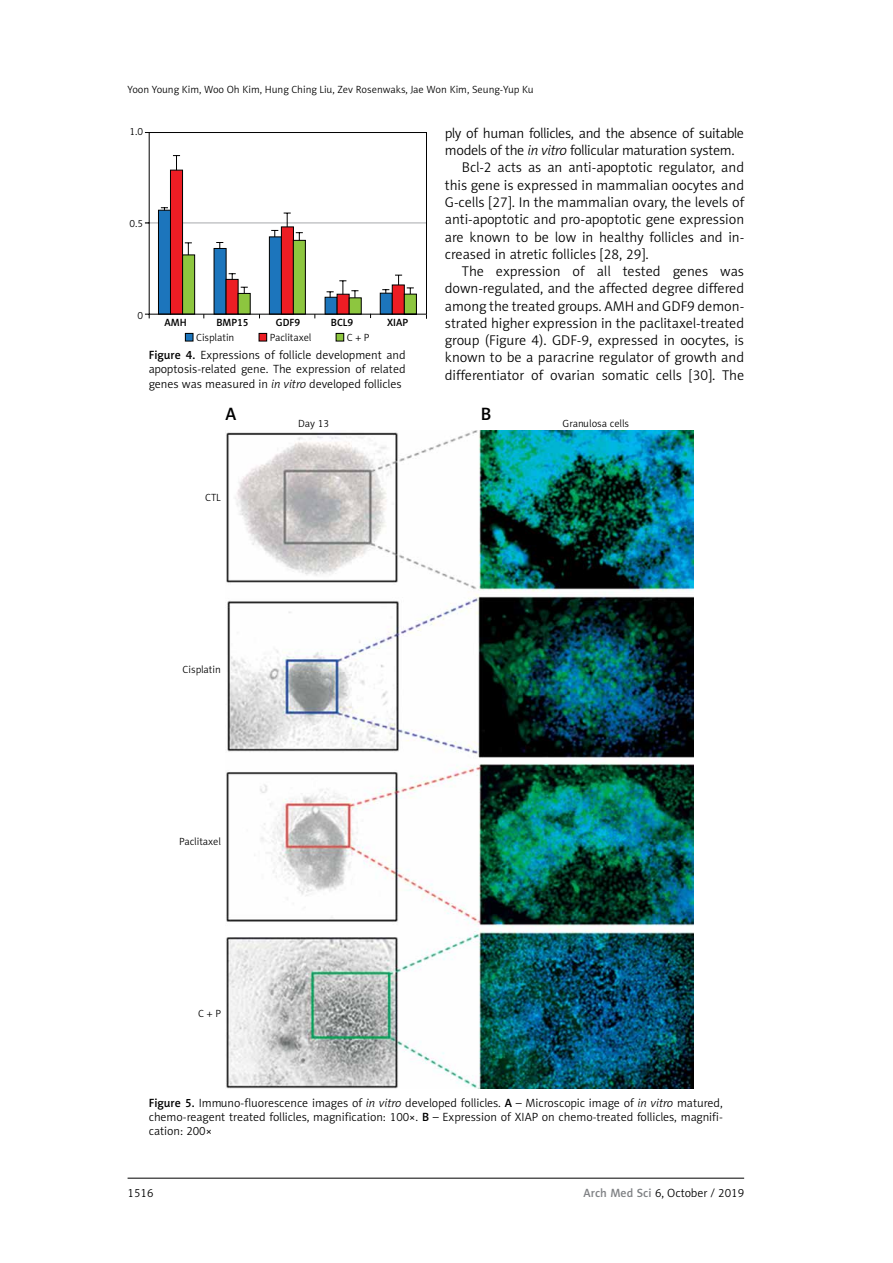
<style>
.page{position:relative;width:893px;height:1263px;background:#fff}
.page>*{position:absolute;margin:0;border:0;box-sizing:border-box;transform-origin:0 0}
.t1{font:18px "Naomi Sans EFN Medium";color:#000}
.t2{font:14.25px "Naomi Sans EFN Light";color:#000}
.t3{font:14.25px "Naomi Sans EFN Light";letter-spacing:-.02em;color:#000}
.t4{font:12px/14.4px "Naomi Sans EFN Light";color:#000;text-align:justify}
.t5{font:10.5px "Naomi Sans EFN Light";color:#000}
.t6{font:10.5px "Naomi Sans EFN Medium";color:#000}
.s1{font-family:"Naomi Sans EFN Medium"}
.s2{font-style:italic}
.s3{font-family:"Naomi Sans EFN Medium";color:#808285}
</style>
<div class="page">
<hr style="left:128px;top:1178px;width:616px;height:1px;background:#000">
<svg style="left:145px;top:132px;width:282px;height:183px"></svg>
<svg style="left:187px;top:333px;width:7px;height:8px"></svg>
<div style="left:185px;top:333px;width:8px;height:8px;border:1px solid #000"></div>
<svg style="left:258px;top:333px;width:10px;height:8px"></svg>
<div style="left:259px;top:333px;width:8px;height:8px;border:1px solid #000"></div>
<svg style="left:338px;top:335px;width:4px;height:4px"></svg>
<div style="left:336px;top:333px;width:8px;height:8px;border:1px solid #000"></div>
<img style="left:226px;top:430px;width:467px;height:659px">
<p class="t5" style="left:128px;top:83px;width:408px">Yoon Young Kim, Woo Oh Kim, Hung Ching Liu, Zev Rosenwaks, Jae Won Kim, Seung-Yup Ku</p>
<p class="t5" style="left:130px;top:126px;width:15px">1.0</p>
<p class="t5" style="left:130px;top:217px;width:15px">0.5</p>
<p class="t5" style="left:138px;top:309px;width:7px">0</p>
<p class="t6" style="left:164px;top:317px;width:24px">AMH</p>
<p class="t6" style="left:216px;top:317px;width:34px">BMP15</p>
<p class="t6" style="left:276px;top:317px;width:26px">GDF9</p>
<p class="t6" style="left:331px;top:317px;width:24px">BCL9</p>
<p class="t6" style="left:387px;top:317px;width:23px">XIAP</p>
<p class="t5" style="left:196px;top:332px;width:40px">Cisplatin</p>
<p class="t5" style="left:270px;top:332px;width:43px">Paclitaxel</p>
<p class="t5" style="left:347px;top:332px;width:24px">C + P</p>
<p class="t4" style="left:149px;top:347px;width:258px"><span class="s1">Figure 4.</span> Expressions of follicle development and apoptosis-related gene. The expression of related genes was measured in <span class="s2">in vitro</span> developed follicles</p>
<p class="t3" style="left:445px;top:125px;width:301px">ply of human follicles, and the absence of suitable</p>
<p class="t3" style="left:445px;top:142px;width:291px">models of the <span class="s2">in vitro</span> follicular maturation system.</p>
<p class="t2" style="left:462px;top:159px;width:284px">Bcl-2 acts as an anti-apoptotic regulator, and</p>
<p class="t2" style="left:445px;top:177px;width:301px">this gene is expressed in mammalian oocytes and</p>
<p class="t2" style="left:445px;top:194px;width:301px">G-cells [27]. In the mammalian ovary, the levels of</p>
<p class="t2" style="left:445px;top:211px;width:301px">anti-apoptotic and pro-apoptotic gene expression</p>
<p class="t2" style="left:445px;top:229px;width:301px">are known to be low in healthy follicles and in-</p>
<p class="t2" style="left:445px;top:246px;width:205px">creased in atretic follicles [28, 29].</p>
<p class="t2" style="left:462px;top:263px;width:284px">The expression of all tested genes was</p>
<p class="t2" style="left:445px;top:280px;width:301px">down-regulated, and the affected degree differed</p>
<p class="t2" style="left:445px;top:298px;width:301px">among the treated groups. AMH and GDF9 demon-</p>
<p class="t2" style="left:445px;top:315px;width:301px">strated higher expression in the paclitaxel-treated</p>
<p class="t2" style="left:445px;top:332px;width:301px">group (Figure 4). GDF-9, expressed in oocytes, is</p>
<p class="t2" style="left:445px;top:349px;width:301px">known to be a paracrine regulator of growth and</p>
<p class="t2" style="left:445px;top:367px;width:301px">differentiator of ovarian somatic cells [30]. The</p>
<p class="t1" style="left:225px;top:403px;width:12px">A</p>
<p class="t1" style="left:481px;top:403px;width:12px">B</p>
<p class="t5" style="left:298px;top:417px;width:32px">Day 13</p>
<p class="t5" style="left:562px;top:417px;width:68px">Granulosa cells</p>
<p class="t5" style="left:205px;top:491px;width:17px">CTL</p>
<p class="t5" style="left:183px;top:663px;width:40px">Cisplatin</p>
<p class="t5" style="left:179px;top:835px;width:43px">Paclitaxel</p>
<p class="t5" style="left:198px;top:1007px;width:24px">C + P</p>
<p class="t4" style="left:149px;top:1095px;width:576px"><span class="s1">Figure 5.</span> Immuno-fluorescence images of <span class="s2">in vitro</span> developed follicles. <span class="s1">A</span> – Microscopic image of <span class="s2">in vitro</span> matured, chemo-reagent treated follicles, magnification: 100×. <span class="s1">B</span> – Expression of XIAP on chemo-treated follicles, magnifi&shy;cation: 200×</p>
<p class="t4" style="left:128px;top:1186px;width:27px">1516</p>
<p class="t4" style="left:584px;top:1186px;width:162px"><span class="s3">Arch Med Sci</span> 6, October / 2019</p>
</div>
